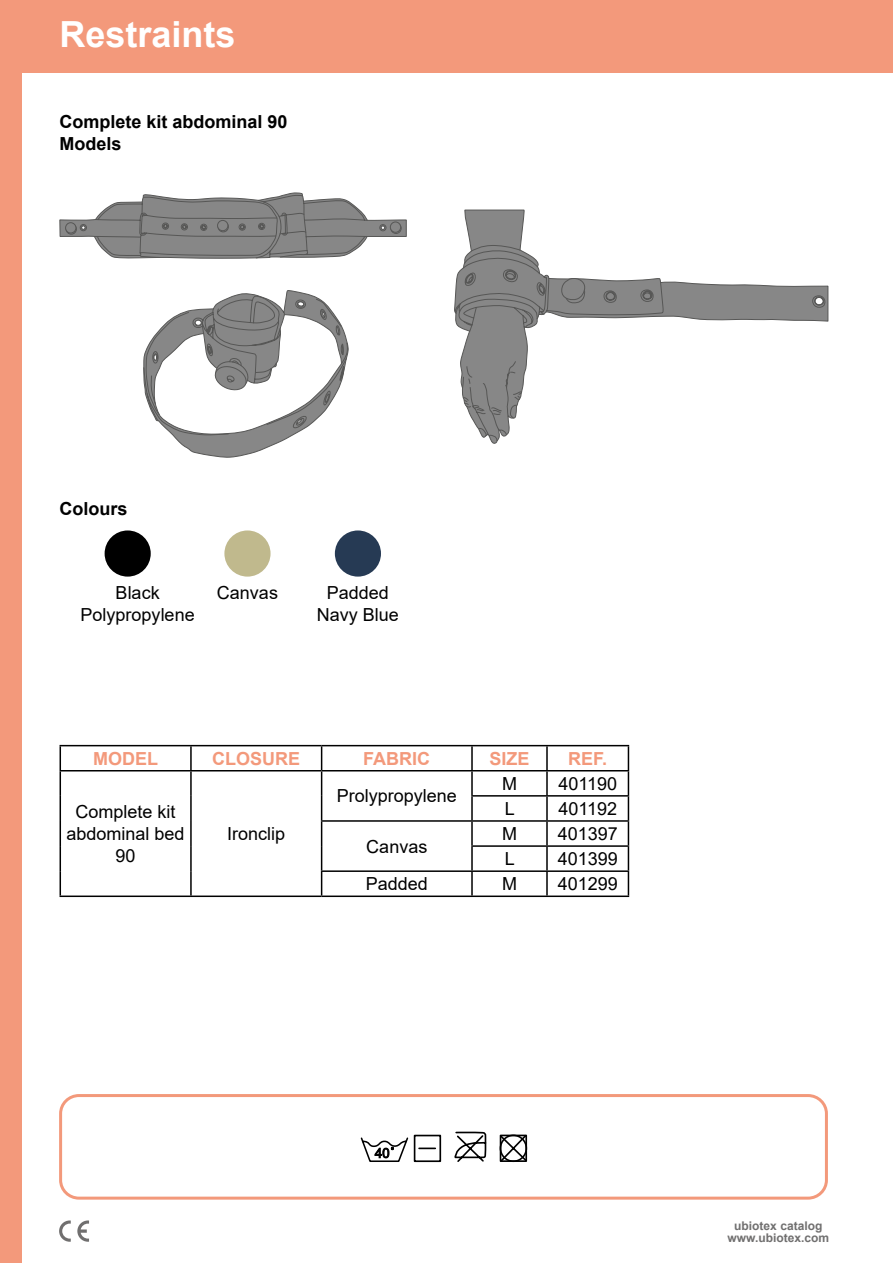
<style>
.page{position:relative;width:893px;height:1263px;background:#fff}
.page>*{position:absolute;margin:0;border:0;box-sizing:border-box;transform-origin:0 0}
.t1{font:700 36px "Arial";color:#fff}
.t2{font:18px/21.6px "Arial";color:#000;text-align:center}
.t3{font:700 18px/21.6px "Arial";color:#000}
.t4{font:700 18px "Arial";color:#f3997b}
.t5{font:700 12px/12px "Arial";color:#706f6f;text-align:center}
</style>
<div class="page">
<div style="left:0;top:0;width:21px;height:1263px;background:#f3997b"></div>
<div style="left:0;top:0;width:893px;height:72px;background:#f3997b"></div>
<div style="left:59px;top:1094px;width:769px;height:105px;border:3px solid #f3997b;border-radius:18px"></div>
<svg style="left:59px;top:1220px;width:12px;height:22px"></svg>
<svg style="left:77px;top:1220px;width:12px;height:22px"></svg>
<svg style="left:454px;top:1131px;width:33px;height:31px"></svg>
<svg style="left:499px;top:1134px;width:29px;height:29px"></svg>
<svg style="left:360px;top:1134px;width:82px;height:29px"></svg>
<div style="left:105px;top:530px;width:46px;height:47px;background:#000;border-radius:50%"></div>
<div style="left:224px;top:530px;width:47px;height:47px;background:#c0b98d;border-radius:50%"></div>
<div style="left:335px;top:530px;width:46px;height:47px;background:#263a54;border-radius:50%"></div>
<hr style="left:60px;top:745px;width:131px;height:1px;background:#000">
<hr style="left:191px;top:745px;width:131px;height:1px;background:#000">
<hr style="left:190px;top:746px;width:2px;height:24px;background:#000">
<hr style="left:322px;top:745px;width:150px;height:1px;background:#000">
<hr style="left:472px;top:745px;width:75px;height:1px;background:#000">
<hr style="left:471px;top:746px;width:2px;height:24px;background:#000">
<hr style="left:547px;top:745px;width:82px;height:1px;background:#000">
<hr style="left:546px;top:746px;width:2px;height:24px;background:#000">
<hr style="left:60px;top:770px;width:131px;height:1px;background:#000">
<hr style="left:191px;top:770px;width:131px;height:1px;background:#000">
<hr style="left:190px;top:771px;width:2px;height:25px;background:#000">
<hr style="left:322px;top:770px;width:150px;height:1px;background:#000">
<hr style="left:472px;top:770px;width:75px;height:1px;background:#000">
<hr style="left:471px;top:771px;width:2px;height:24px;background:#000">
<hr style="left:547px;top:770px;width:82px;height:1px;background:#000">
<hr style="left:546px;top:771px;width:2px;height:24px;background:#000">
<hr style="left:190px;top:796px;width:2px;height:25px;background:#000">
<hr style="left:471px;top:795px;width:76px;height:2px;background:#000">
<hr style="left:471px;top:797px;width:2px;height:23px;background:#000">
<hr style="left:547px;top:795px;width:82px;height:2px;background:#000">
<hr style="left:546px;top:797px;width:2px;height:23px;background:#000">
<hr style="left:190px;top:821px;width:2px;height:25px;background:#000">
<hr style="left:321px;top:820px;width:151px;height:2px;background:#000">
<hr style="left:472px;top:820px;width:75px;height:2px;background:#000">
<hr style="left:471px;top:822px;width:2px;height:23px;background:#000">
<hr style="left:547px;top:820px;width:82px;height:2px;background:#000">
<hr style="left:546px;top:822px;width:2px;height:23px;background:#000">
<hr style="left:190px;top:846px;width:2px;height:25px;background:#000">
<hr style="left:471px;top:845px;width:76px;height:2px;background:#000">
<hr style="left:471px;top:847px;width:2px;height:23px;background:#000">
<hr style="left:547px;top:845px;width:82px;height:2px;background:#000">
<hr style="left:546px;top:847px;width:2px;height:23px;background:#000">
<svg style="left:60px;top:746px;width:1px;height:149px"></svg>
<hr style="left:190px;top:871px;width:2px;height:24px;background:#000">
<hr style="left:321px;top:870px;width:151px;height:2px;background:#000">
<svg style="left:321px;top:746px;width:1px;height:149px"></svg>
<hr style="left:472px;top:870px;width:75px;height:2px;background:#000">
<hr style="left:471px;top:872px;width:2px;height:23px;background:#000">
<hr style="left:547px;top:870px;width:82px;height:2px;background:#000">
<hr style="left:546px;top:872px;width:2px;height:23px;background:#000">
<svg style="left:628px;top:746px;width:1px;height:149px"></svg>
<hr style="left:60px;top:895px;width:131px;height:2px;background:#000">
<hr style="left:191px;top:895px;width:131px;height:2px;background:#000">
<hr style="left:322px;top:895px;width:150px;height:2px;background:#000">
<hr style="left:472px;top:895px;width:75px;height:2px;background:#000">
<hr style="left:547px;top:895px;width:82px;height:2px;background:#000">
<svg style="left:60px;top:193px;width:346px;height:65px"></svg>
<svg style="left:143px;top:290px;width:205px;height:168px"></svg>
<svg style="left:460px;top:209px;width:369px;height:235px"></svg>
<svg style="left:454px;top:245px;width:371px;height:86px"></svg>
<svg style="left:462px;top:296px;width:362px;height:145px"></svg>
<h1 class="t1" style="left:60px;top:9px;width:178px">Restraints</h1>
<p class="t3" style="left:60px;top:111px;width:230px">Complete kit abdominal 90<br>Models</p>
<p class="t3" style="left:60px;top:498px;width:70px">Colours</p>
<p class="t2" style="left:81px;top:582px;width:116px">Black<br>Polypropylene</p>
<p class="t2" style="left:217px;top:582px;width:63px">Canvas</p>
<p class="t2" style="left:317px;top:582px;width:84px">Padded<br>Navy Blue</p>
<p class="t4" style="left:93px;top:746px;width:66px">MODEL</p>
<p class="t4" style="left:212px;top:746px;width:90px">CLOSURE</p>
<p class="t4" style="left:363px;top:746px;width:68px">FABRIC</p>
<p class="t4" style="left:489px;top:746px;width:42px">SIZE</p>
<p class="t4" style="left:568px;top:746px;width:41px">REF.</p>
<p class="t2" style="left:67px;top:801px;width:120px">Complete kit abdominal bed<br>90</p>
<p class="t2" style="left:227px;top:823px;width:60px">Ironclip</p>
<p class="t2" style="left:337px;top:785px;width:122px">Prolypropylene</p>
<p class="t2" style="left:366px;top:835px;width:63px">Canvas</p>
<p class="t2" style="left:502px;top:773px;width:16px">M</p>
<p class="t2" style="left:558px;top:773px;width:60px">401190</p>
<p class="t2" style="left:505px;top:798px;width:12px">L</p>
<p class="t2" style="left:558px;top:798px;width:60px">401192</p>
<p class="t2" style="left:502px;top:823px;width:16px">M</p>
<p class="t2" style="left:558px;top:823px;width:62px">401397</p>
<p class="t2" style="left:505px;top:848px;width:12px">L</p>
<p class="t2" style="left:558px;top:848px;width:62px">401399</p>
<p class="t2" style="left:366px;top:873px;width:64px">Padded</p>
<p class="t2" style="left:502px;top:873px;width:16px">M</p>
<p class="t2" style="left:558px;top:873px;width:62px">401299</p>
<p class="t5" style="left:727px;top:1220px;width:103px">ubiotex catalog www.ubiotex.com</p>
</div>
